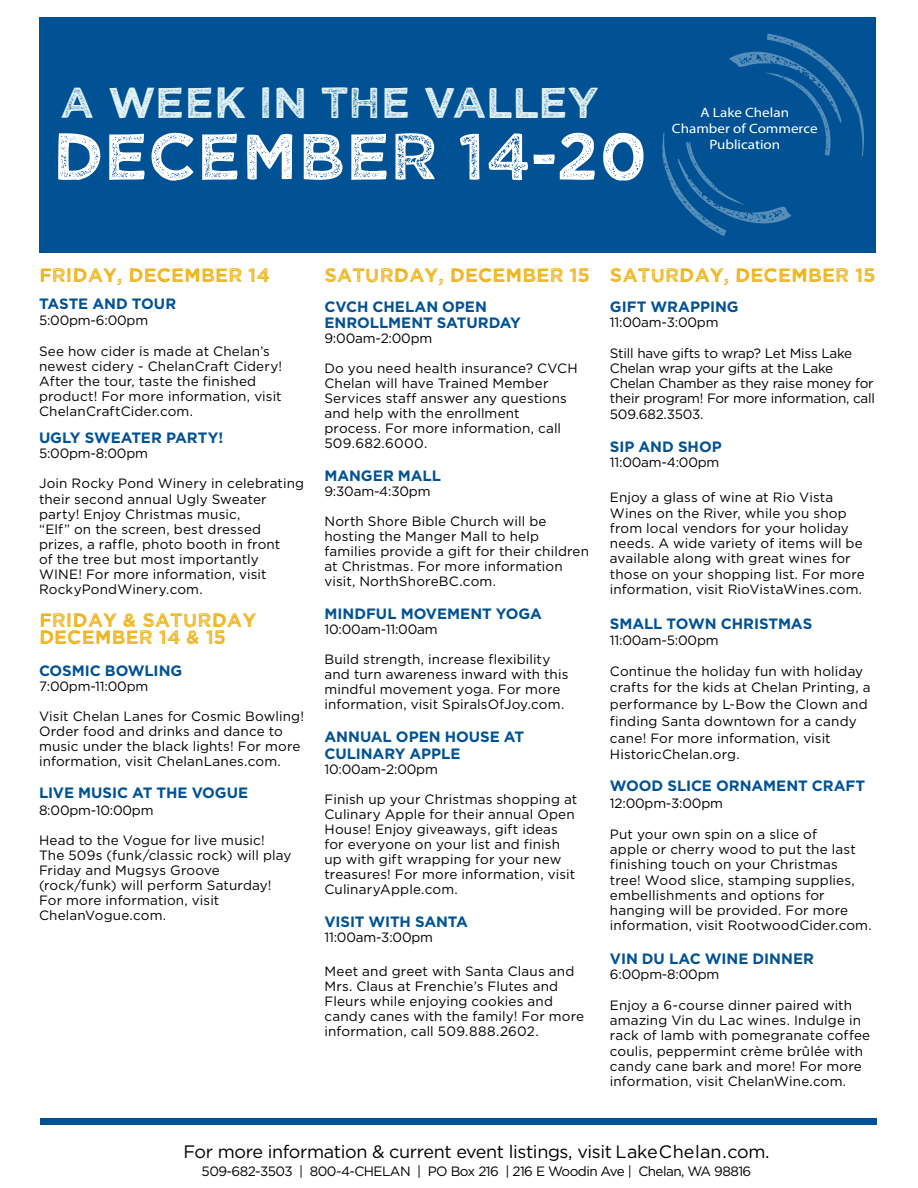
<style>
.page{position:relative;width:918px;height:1188px;background:#fff}
.page>*{position:absolute;margin:0;border:0;box-sizing:border-box;transform-origin:0 0}
.t1{font:66px "Wicked Grit";color:#fff}
.t2{font:43.5px "Wicked Grit";letter-spacing:-.01em;color:#e2f3f5}
.t3{font:19.5px/16.6px "Wicked Grit";color:#eeb111}
.t4{font:18px "Gotham";letter-spacing:-.02em;color:#000}
.t5{font:700 15px/16.5px "Gotham";letter-spacing:-.005em;color:#005295}
.t6{font:13.5px/15px "Gotham";letter-spacing:.01em;color:#000}
.t7{font:13.5px/15.3px "Gotham";letter-spacing:-.015em;color:#000}
.t8{font:13.5px "Gotham";letter-spacing:-.04em;color:#000}
.t9{font:13.5px/16.2px "Myriad Pro";color:#fff;text-align:center;scale:1.12 1}
</style>
<div class="page">
<div style="left:39px;top:17px;width:837px;height:236px;background:#005295"></div>
<div style="left:40px;top:1118px;width:837px;height:6px;background:#005295"></div>
<svg style="left:662px;top:33px;width:202px;height:203px"></svg>
<h2 class="t2" style="left:60px;top:74px;width:541px">A WEEK IN THE VALLEY</h2>
<h1 class="t1" style="left:52px;top:114px;width:596px">DECEMBER 14-20</h1>
<p class="t9" style="left:672px;top:104px;width:132px">A Lake Chelan<br>Chamber of Commerce<br>Publication</p>
<h3 class="t3" style="left:39px;top:265px;width:232px">FRIDAY, DECEMBER 14</h3>
<p class="t5" style="left:39px;top:295px;width:139px">TASTE AND TOUR</p>
<p class="t7" style="left:39px;top:313px;width:111px">5:00pm-6:00pm</p>
<p class="t6" style="left:39px;top:343px;width:245px">See how cider is made at Chelan’s newest cidery - ChelanCraft Cidery!<br>After the tour, taste the finished product! For more information, visit ChelanCraftCider.com.</p>
<p class="t5" style="left:39px;top:430px;width:186px">UGLY SWEATER PARTY!</p>
<p class="t7" style="left:39px;top:446px;width:110px">5:00pm-8:00pm</p>
<p class="t6" style="left:39px;top:476px;width:267px">Join Rocky Pond Winery in celebrating their second annual Ugly Sweater party! Enjoy Christmas music,<br>“Elf” on the screen, best dressed prizes, a raffle, photo booth in front<br>of the tree but most importantly<br>WINE! For more information, visit<br>RockyPondWinery.com.</p>
<h3 class="t3" style="left:39px;top:611px;width:219px">FRIDAY &amp; SATURDAY<br>DECEMBER 14 &amp; 15</h3>
<p class="t5" style="left:39px;top:662px;width:145px">COSMIC BOWLING</p>
<p class="t7" style="left:39px;top:678px;width:111px">7:00pm-11:00pm</p>
<p class="t6" style="left:39px;top:708px;width:267px">Visit Chelan Lanes for Cosmic Bowling!<br>Order food and drinks and dance to music under the black lights! For more information, visit ChelanLanes.com.</p>
<p class="t5" style="left:39px;top:784px;width:211px">LIVE MUSIC AT THE VOGUE</p>
<p class="t7" style="left:39px;top:802px;width:116px">8:00pm-10:00pm</p>
<p class="t6" style="left:39px;top:832px;width:254px">Head to the Vogue for live music!<br>The 509s (funk/classic rock) will play<br>Friday and Mugsys Groove (rock/funk) will perform Saturday!<br>For more information, visit<br>ChelanVogue.com.</p>
<h3 class="t3" style="left:324px;top:265px;width:267px">SATURDAY, DECEMBER 15</h3>
<p class="t5" style="left:324px;top:298px;width:198px">CVCH CHELAN OPEN<br>ENROLLMENT SATURDAY</p>
<p class="t7" style="left:324px;top:330px;width:109px">9:00am-2:00pm</p>
<p class="t6" style="left:324px;top:361px;width:255px">Do you need health insurance? CVCH<br>Chelan will have Trained Member<br>Services staff answer any questions and help with the enrollment process. For more information, call<br>509.682.6000.</p>
<p class="t5" style="left:324px;top:467px;width:118px">MANGER MALL</p>
<p class="t7" style="left:324px;top:483px;width:108px">9:30am-4:30pm</p>
<p class="t6" style="left:324px;top:514px;width:266px">North Shore Bible Church will be hosting the Manger Mall to help families provide a gift for their children at Christmas. For more information visit, NorthShoreBC.com.</p>
<p class="t5" style="left:324px;top:605px;width:219px">MINDFUL MOVEMENT YOGA</p>
<p class="t7" style="left:324px;top:621px;width:115px">10:00am-11:00am</p>
<p class="t6" style="left:324px;top:652px;width:245px">Build strength, increase flexibility and turn awareness inward with this mindful movement yoga. For more information, visit SpiralsOfJoy.com.</p>
<p class="t5" style="left:324px;top:728px;width:201px">ANNUAL OPEN HOUSE AT<br>CULINARY APPLE</p>
<p class="t7" style="left:324px;top:761px;width:115px">10:00am-2:00pm</p>
<p class="t6" style="left:324px;top:791px;width:254px">Finish up your Christmas shopping at Culinary Apple for their annual Open House! Enjoy giveaways, gift ideas for everyone on your list and finish up with gift wrapping for your new treasures! For more information, visit CulinaryApple.com.</p>
<p class="t5" style="left:324px;top:913px;width:145px">VISIT WITH SANTA</p>
<p class="t7" style="left:324px;top:929px;width:110px">11:00am-3:00pm</p>
<p class="t6" style="left:324px;top:963px;width:261px">Meet and greet with Santa Claus and Mrs. Claus at Frenchie’s Flutes and Fleurs while enjoying cookies and candy canes with the family! For more information, call 509.888.2602.</p>
<h3 class="t3" style="left:610px;top:265px;width:267px">SATURDAY, DECEMBER 15</h3>
<p class="t5" style="left:610px;top:298px;width:130px">GIFT WRAPPING</p>
<p class="t7" style="left:610px;top:314px;width:110px">11:00am-3:00pm</p>
<p class="t7" style="left:610px;top:345px;width:267px">Still have gifts to wrap? Let Miss Lake Chelan wrap your gifts at the Lake Chelan Chamber as they raise money for their program! For more information, call 509.682.3503.</p>
<p class="t5" style="left:610px;top:439px;width:113px">SIP AND SHOP</p>
<p class="t7" style="left:610px;top:455px;width:111px">11:00am-4:00pm</p>
<p class="t6" style="left:610px;top:490px;width:256px">Enjoy a glass of wine at Rio Vista Wines on the River, while you shop from local vendors for your holiday needs. A wide variety of items will be available along with great wines for those on your shopping list. For more information, visit RioVistaWines.com.</p>
<p class="t5" style="left:610px;top:615px;width:204px">SMALL TOWN CHRISTMAS</p>
<p class="t7" style="left:610px;top:633px;width:110px">11:00am-5:00pm</p>
<p class="t6" style="left:610px;top:662px;width:262px;line-height:16.8px">Continue the holiday fun with holiday crafts for the kids at Chelan Printing, a performance by L-Bow the Clown and finding Santa downtown for a candy cane! For more information, visit HistoricChelan.org.</p>
<p class="t5" style="left:610px;top:778px;width:257px">WOOD SLICE ORNAMENT CRAFT</p>
<p class="t7" style="left:610px;top:796px;width:115px">12:00pm-3:00pm</p>
<p class="t6" style="left:610px;top:826px;width:263px">Put your own spin on a slice of<br>apple or cherry wood to put the last finishing touch on your Christmas tree! Wood slice, stamping supplies, embellishments and options for hanging will be provided. For more information, visit RootwoodCider.com.</p>
<p class="t5" style="left:610px;top:950px;width:206px">VIN DU LAC WINE DINNER</p>
<p class="t7" style="left:610px;top:967px;width:111px">6:00pm-8:00pm</p>
<p class="t6" style="left:610px;top:997px;width:262px">Enjoy a 6-course dinner paired with amazing Vin du Lac wines. Indulge in rack of lamb with pomegranate coffee coulis, peppermint crème brûlée with candy cane bark and more! For more information, visit ChelanWine.com.</p>
<h3 class="t4" style="left:183px;top:1142px;width:588px">For more information &amp; current event listings, visit LakeChelan.com.</h3>
<p class="t8" style="left:202px;top:1164px;width:551px">509-682-3503 | 800-4-CHELAN | PO Box 216 | 216 E Woodin Ave | Chelan, WA 98816</p>
</div>
